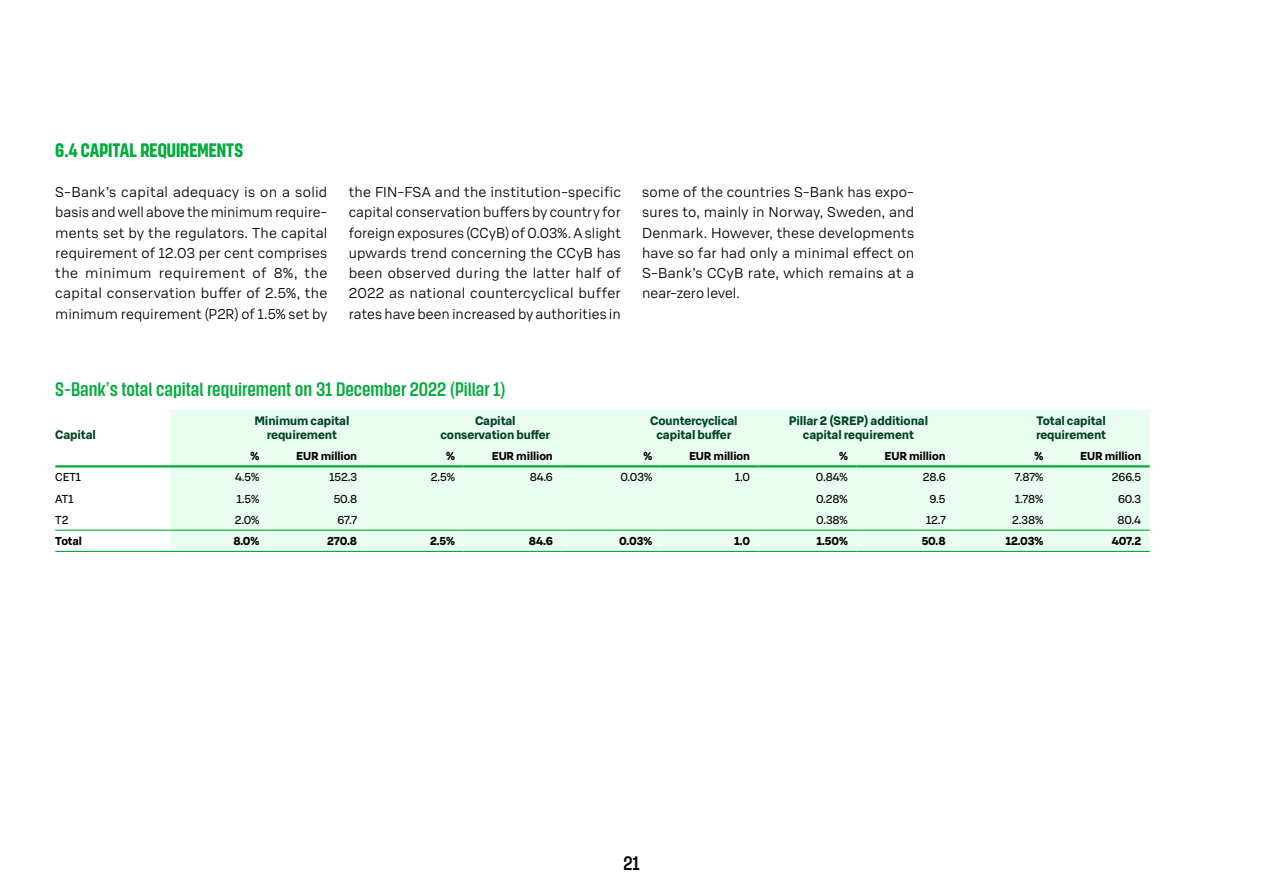
<style>
.page{position:relative;width:1263px;height:893px;background:#fff}
.page>*{position:absolute;margin:0;border:0;box-sizing:border-box;transform-origin:0 0}
.t1{font:600 19.5px "S Bonus Display";color:#00ac3b}
.H3_Otsikko_B_nro{font:700 19.5px "S Bonus Display";color:#00ac3b}
.t2{font:600 19.5px "S Bonus Display";color:#000}
.P_Leipis{font:300 13.95px/20.2px "S Bonus UX";letter-spacing:.01em;color:#000;text-align:justify}
.t3{font:700 12px/13.5px "S Bonus UX";letter-spacing:-.01em;color:#004421;text-align:center}
.t4{font:700 11.25px "S Bonus UX";letter-spacing:-.01em;color:#000}
.t5{font:11.25px "S Bonus UX";letter-spacing:-.01em;color:#000}
.s1{font-family:"S Bonus UX";font-weight:300}
</style>
<div class="page">
<div style="left:170px;top:410px;width:980px;height:141px;background:#e9fef0"></div>
<hr style="left:55px;top:530px;width:115px;height:1px;background:#00ac3b">
<hr style="left:170px;top:530px;width:98px;height:1px;background:#00ac3b">
<hr style="left:268px;top:530px;width:98px;height:1px;background:#00ac3b">
<hr style="left:366px;top:530px;width:97px;height:1px;background:#00ac3b">
<hr style="left:463px;top:530px;width:98px;height:1px;background:#00ac3b">
<hr style="left:561px;top:530px;width:100px;height:1px;background:#00ac3b">
<hr style="left:661px;top:530px;width:97px;height:1px;background:#00ac3b">
<hr style="left:758px;top:530px;width:98px;height:1px;background:#00ac3b">
<hr style="left:856px;top:530px;width:98px;height:1px;background:#00ac3b">
<hr style="left:954px;top:530px;width:98px;height:1px;background:#00ac3b">
<hr style="left:1052px;top:530px;width:98px;height:1px;background:#00ac3b">
<hr style="left:55px;top:551px;width:115px;height:1px;background:#00ac3b">
<hr style="left:170px;top:551px;width:98px;height:1px;background:#00ac3b">
<hr style="left:268px;top:551px;width:98px;height:1px;background:#00ac3b">
<hr style="left:366px;top:551px;width:97px;height:1px;background:#00ac3b">
<hr style="left:463px;top:551px;width:98px;height:1px;background:#00ac3b">
<hr style="left:561px;top:551px;width:100px;height:1px;background:#00ac3b">
<hr style="left:661px;top:551px;width:97px;height:1px;background:#00ac3b">
<hr style="left:758px;top:551px;width:98px;height:1px;background:#00ac3b">
<hr style="left:856px;top:551px;width:98px;height:1px;background:#00ac3b">
<hr style="left:954px;top:551px;width:98px;height:1px;background:#00ac3b">
<hr style="left:1052px;top:551px;width:98px;height:1px;background:#00ac3b">
<hr style="left:55px;top:465px;width:115px;height:2px;background:#00ac3b">
<hr style="left:170px;top:465px;width:98px;height:2px;background:#00ac3b">
<hr style="left:268px;top:465px;width:98px;height:2px;background:#00ac3b">
<hr style="left:366px;top:465px;width:97px;height:2px;background:#00ac3b">
<hr style="left:463px;top:465px;width:98px;height:2px;background:#00ac3b">
<hr style="left:561px;top:465px;width:100px;height:2px;background:#00ac3b">
<hr style="left:661px;top:465px;width:97px;height:2px;background:#00ac3b">
<hr style="left:758px;top:465px;width:98px;height:2px;background:#00ac3b">
<hr style="left:856px;top:465px;width:98px;height:2px;background:#00ac3b">
<hr style="left:954px;top:465px;width:98px;height:2px;background:#00ac3b">
<hr style="left:1052px;top:465px;width:98px;height:2px;background:#00ac3b">
<p class="H3_Otsikko_B_nro" style="left:55px;top:138px;width:189px">6.4 CAPITAL REQUIREMENTS</p>
<p class="P_Leipis" style="left:55px;top:181px;width:274px">S-Bank’s capital adequacy is on a solid basis and well above the minimum require&shy;ments set by the regulators. The capital requirement of 12.03 per cent comprises the minimum requirement of 8%, the capital conservation buffer of 2.5%, the minimum requirement (P2R) of 1.5% set by</p>
<p class="P_Leipis" style="left:349px;top:181px;width:274px">the FIN-FSA and the institution-specific capital conservation buffers by country for foreign exposures (CCyB) of 0.03%. A slight upwards trend concerning the CCyB has been observed during the latter half of 2022 as national countercyclical buffer rates have been increased by authorities in</p>
<p class="P_Leipis" style="left:642px;top:181px;width:274px">some of the countries S-Bank has expo&shy;sures to, mainly in Norway, Sweden, and Denmark. However, these developments have so far had only a minimal effect on S-Bank’s CCyB rate, which remains at a near-zero level.</p>
<h1 class="t1" style="left:55px;top:377px;width:452px">S-Bank<span class="s1">’</span>s total capital requirement on 31 December 2022 (Pillar 1)</h1>
<p class="t3" style="left:55px;top:427px;width:42px">Capital</p>
<p class="t3" style="left:254px;top:414px;width:97px">Minimum capital requirement</p>
<p class="t3" style="left:441px;top:414px;width:111px">Capital conservation buffer</p>
<p class="t3" style="left:650px;top:414px;width:89px">Countercyclical capital buffer</p>
<p class="t3" style="left:789px;top:414px;width:141px">Pillar 2 (SREP) additional capital requirement</p>
<p class="t3" style="left:1036px;top:414px;width:72px;text-align:left">Total capital requirement</p>
<p class="t4" style="left:251px;top:448px;width:10px">%</p>
<p class="t4" style="left:296px;top:448px;width:63px">EUR million</p>
<p class="t4" style="left:446px;top:448px;width:10px">%</p>
<p class="t4" style="left:492px;top:448px;width:63px">EUR million</p>
<p class="t4" style="left:643px;top:448px;width:10px">%</p>
<p class="t4" style="left:689px;top:448px;width:63px">EUR million</p>
<p class="t4" style="left:839px;top:448px;width:10px">%</p>
<p class="t4" style="left:885px;top:448px;width:63px">EUR million</p>
<p class="t4" style="left:1034px;top:448px;width:10px">%</p>
<p class="t4" style="left:1080px;top:448px;width:63px">EUR million</p>
<p class="t5" style="left:55px;top:470px;width:27px">CET1</p>
<p class="t5" style="left:235px;top:470px;width:26px">4.5%</p>
<p class="t5" style="left:330px;top:470px;width:29px">152.3</p>
<p class="t5" style="left:431px;top:470px;width:26px">2.5%</p>
<p class="t5" style="left:530px;top:470px;width:25px">84.6</p>
<p class="t5" style="left:620px;top:470px;width:33px">0.03%</p>
<p class="t5" style="left:735px;top:470px;width:16px">1.0</p>
<p class="t5" style="left:816px;top:470px;width:33px">0.84%</p>
<p class="t5" style="left:923px;top:470px;width:24px">28.6</p>
<p class="t5" style="left:1015px;top:470px;width:30px">7.87%</p>
<p class="t5" style="left:1112px;top:470px;width:31px">266.5</p>
<p class="t5" style="left:55px;top:491px;width:20px">AT1</p>
<p class="t5" style="left:237px;top:491px;width:24px">1.5%</p>
<p class="t5" style="left:334px;top:491px;width:25px">50.8</p>
<p class="t5" style="left:816px;top:491px;width:33px">0.28%</p>
<p class="t5" style="left:930px;top:491px;width:17px">9.5</p>
<p class="t5" style="left:1015px;top:491px;width:30px">1.78%</p>
<p class="t5" style="left:1118px;top:491px;width:25px">60.3</p>
<p class="t5" style="left:55px;top:512px;width:15px">T2</p>
<p class="t5" style="left:235px;top:512px;width:26px">2.0%</p>
<p class="t5" style="left:338px;top:512px;width:21px">67.7</p>
<p class="t5" style="left:816px;top:512px;width:33px">0.38%</p>
<p class="t5" style="left:926px;top:512px;width:21px">12.7</p>
<p class="t5" style="left:1012px;top:512px;width:33px">2.38%</p>
<p class="t5" style="left:1117px;top:512px;width:25px">80.4</p>
<p class="t4" style="left:55px;top:533px;width:28px">Total</p>
<p class="t4" style="left:233px;top:533px;width:28px">8.0%</p>
<p class="t4" style="left:327px;top:533px;width:32px">270.8</p>
<p class="t4" style="left:430px;top:533px;width:26px">2.5%</p>
<p class="t4" style="left:529px;top:533px;width:25px">84.6</p>
<p class="t4" style="left:619px;top:533px;width:34px">0.03%</p>
<p class="t4" style="left:734px;top:533px;width:17px">1.0</p>
<p class="t4" style="left:816px;top:533px;width:33px">1.50%</p>
<p class="t4" style="left:922px;top:533px;width:25px">50.8</p>
<p class="t4" style="left:1005px;top:533px;width:40px">12.03%</p>
<p class="t4" style="left:1112px;top:533px;width:31px">407.2</p>
<h1 class="t2" style="left:623px;top:851px;width:18px">21</h1>
</div>
